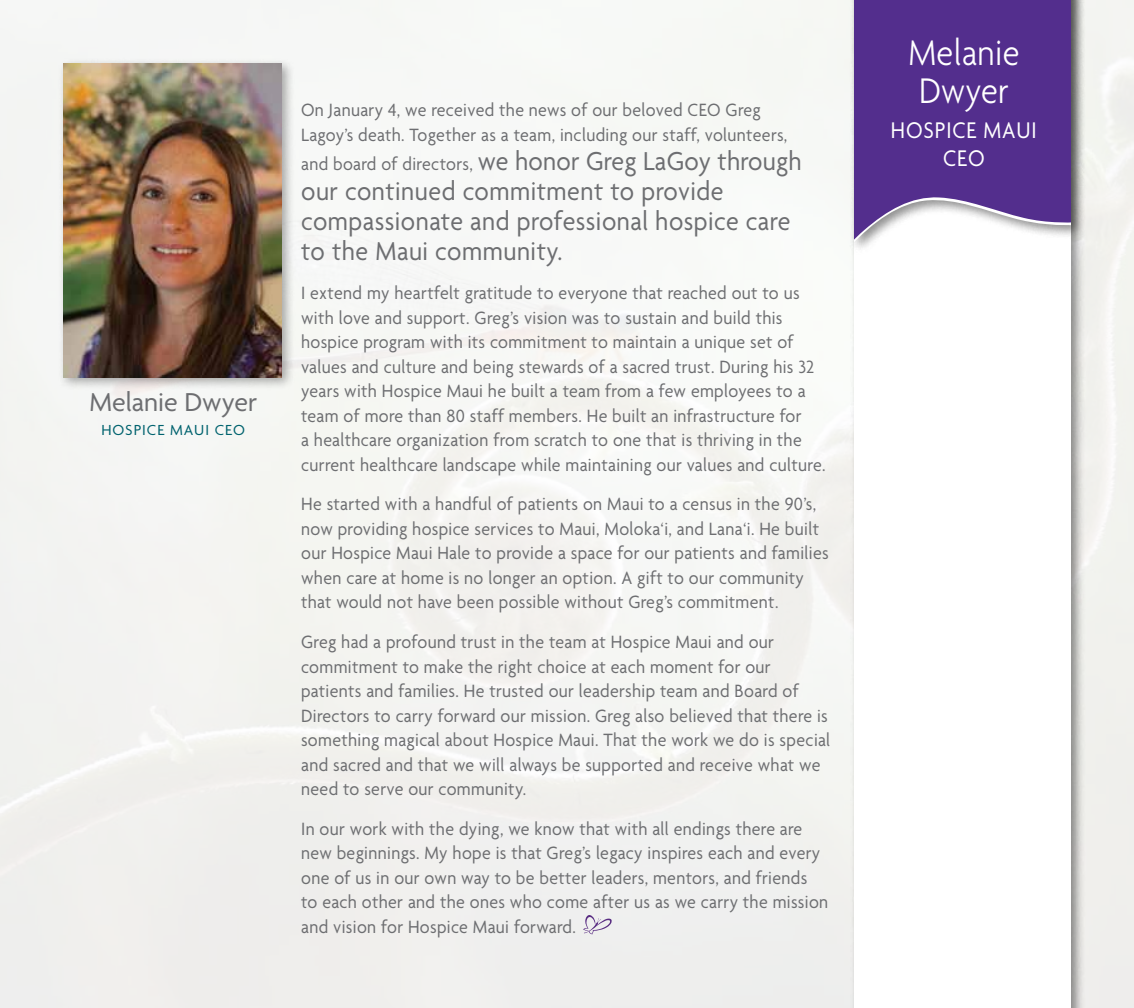
<style>
.page{position:relative;width:1134px;height:1008px;background:#f4f4f1}
.page>*{position:absolute;margin:0;border:0;box-sizing:border-box;transform-origin:0 0}
.t1{font:300 38.5px/38.5px "Agenda";color:#fff;scale:.9 1}
.t2{font:28px/29.8px "Agenda";letter-spacing:.02em;color:#6d6e71;scale:.93 1}
.t3{font:28px "Agenda";color:#6d6e71}
.t4{font:24.5px/28px "Agenda";letter-spacing:.04em;color:#fff;text-align:center;scale:.9 1}
.t5{font:19.25px/24.5px "Agenda";letter-spacing:.02em;color:#6d6e71;scale:.93 1}
.t6{font:15.75px "Agenda";letter-spacing:.06em;color:#00626e}
.s1{font-size:19.25px}
</style>
<div class="page">
<hr style="left:0;top:0;width:1px;height:1008px;background:#fff">
<div style="left:850px;top:0;width:236px;height:1008px;background:#000;opacity:.44"></div>
<div style="left:854px;top:0;width:217px;height:1008px;background:#fff"></div>
<div style="left:850px;top:0;width:236px;height:256px;background:#000;opacity:.44"></div>
<svg style="left:854px;top:0;width:217px;height:256px;background:#6e509e"></svg>
<div style="left:57px;top:57px;width:238px;height:334px;background:#000;opacity:.33"></div>
<img style="left:63px;top:63px;width:218px;height:314px">
<svg style="left:583px;top:915px;width:29px;height:20px"></svg>
<h2 class="t3" style="left:89px;top:387px;width:169px">Melanie Dwyer</h2>
<p class="t6" style="left:101px;top:422px;width:145px">HOSPICE MAUI CEO</p>
<p class="t5" style="left:301px;top:99px;width:524px">On January 4, we received the news of our beloved CEO Greg<br>Lagoy’s death. Together as a team, including our staff, volunteers,</p>
<h2 class="t2" style="left:301px;top:148px;width:540px"><span class="s1">and board of directors,</span> we honor Greg LaGoy through our continued commitment to provide compassionate and professional hospice care to the Maui community.</h2>
<p class="t5" style="left:301px;top:282px;width:565px">I extend my heartfelt gratitude to everyone that reached out to us with love and support. Greg’s vision was to sustain and build this hospice program with its commitment to maintain a unique set of values and culture and being stewards of a sacred trust. During his 32 years with Hospice Maui he built a team from a few employees to a team of more than 80 staff members. He built an infrastructure for<br>a healthcare organization from scratch to one that is thriving in the current healthcare landscape while maintaining our values and culture.</p>
<p class="t5" style="left:301px;top:493px;width:569px">He started with a handful of patients on Maui to a census in the 90’s, now providing hospice services to Maui, Moloka‘i, and Lana‘i. He built our Hospice Maui Hale to provide a space for our patients and families when care at home is no longer an option. A gift to our community that would not have been possible without Greg’s commitment.</p>
<p class="t5" style="left:301px;top:631px;width:570px">Greg had a profound trust in the team at Hospice Maui and our commitment to make the right choice at each moment for our patients and families. He trusted our leadership team and Board of Directors to carry forward our mission. Greg also believed that there is something magical about Hospice Maui. That the work we do is special and sacred and that we will always be supported and receive what we need to serve our community.</p>
<p class="t5" style="left:301px;top:817px;width:568px">In our work with the dying, we know that with all endings there are new beginnings. My hope is that Greg’s legacy inspires each and every one of us in our own way to be better leaders, mentors, and friends to each other and the ones who come after us as we carry the mission and vision for Hospice Maui forward.</p>
<h1 class="t1" style="left:908px;top:33px;width:125px">Melanie<br>Dwyer</h1>
<p class="t4" style="left:891px;top:118px;width:164px">HOSPICE MAUI<br>CEO</p>
</div>
